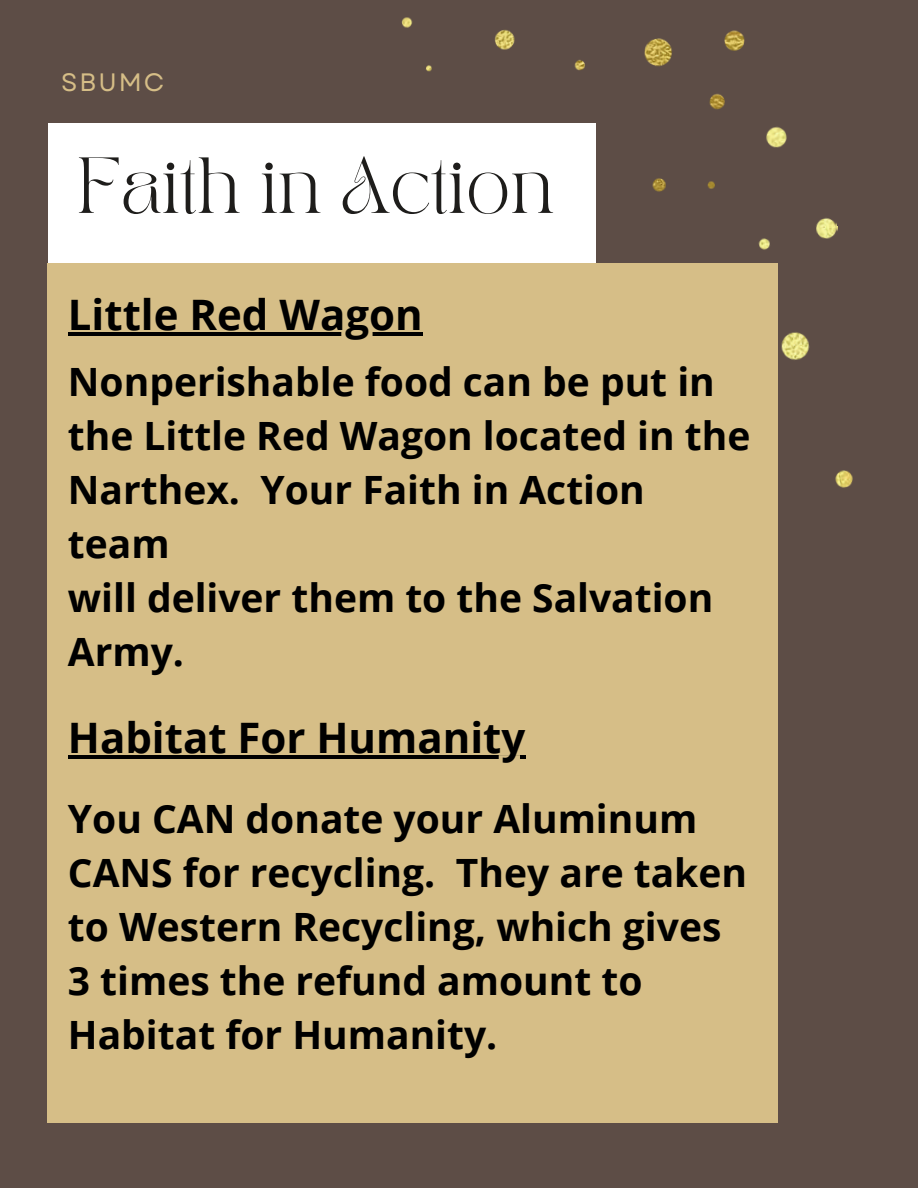
<style>
.page{position:relative;width:918px;height:1188px;background:#5d4d46}
.page>*{position:absolute;margin:0;border:0;box-sizing:border-box;transform-origin:0 0}
.t1{font:55.5px "TAN PEARL Regular";color:#1e1d1b}
.t2{font:700 42px "Open Sans";color:#000}
.t3{font:700 39px/54px "Open Sans";color:#000}
.t4{font:25.2px "Garet";letter-spacing:.08em;color:#d6be87}
</style>
<div class="page">
<img style="left:758px;top:126px;width:95px;height:362px">
<img style="left:401px;top:17px;width:344px;height:175px">
<div style="left:48px;top:123px;width:548px;height:140px;background:#fff"></div>
<div style="left:48px;top:263px;width:730px;height:859px;background:#d6be87"></div>
<hr style="left:68px;top:332px;width:355px;height:4px;background:#000">
<hr style="left:68px;top:756px;width:457px;height:3px;background:#000">
<p class="t4" style="left:61px;top:64px;width:105px">SBUMC</p>
<p class="t1" style="left:77px;top:156px;width:478px">Faith in Action</p>
<p class="t2" style="left:68px;top:285px;width:356px">Little Red Wagon</p>
<p class="t3" style="left:68px;top:354px;width:684px">Nonperishable food can be put in the Little Red Wagon located in the<br>Narthex. Your Faith in Action team<br>will deliver them to the Salvation<br>Army.</p>
<h1 class="t2" style="left:68px;top:708px;width:459px">Habitat For Humanity</h1>
<p class="t3" style="left:68px;top:791px;width:681px">You CAN donate your Aluminum<br>CANS for recycling. They are taken to Western Recycling, which gives<br>3 times the refund amount to<br>Habitat for Humanity.</p>
</div>
